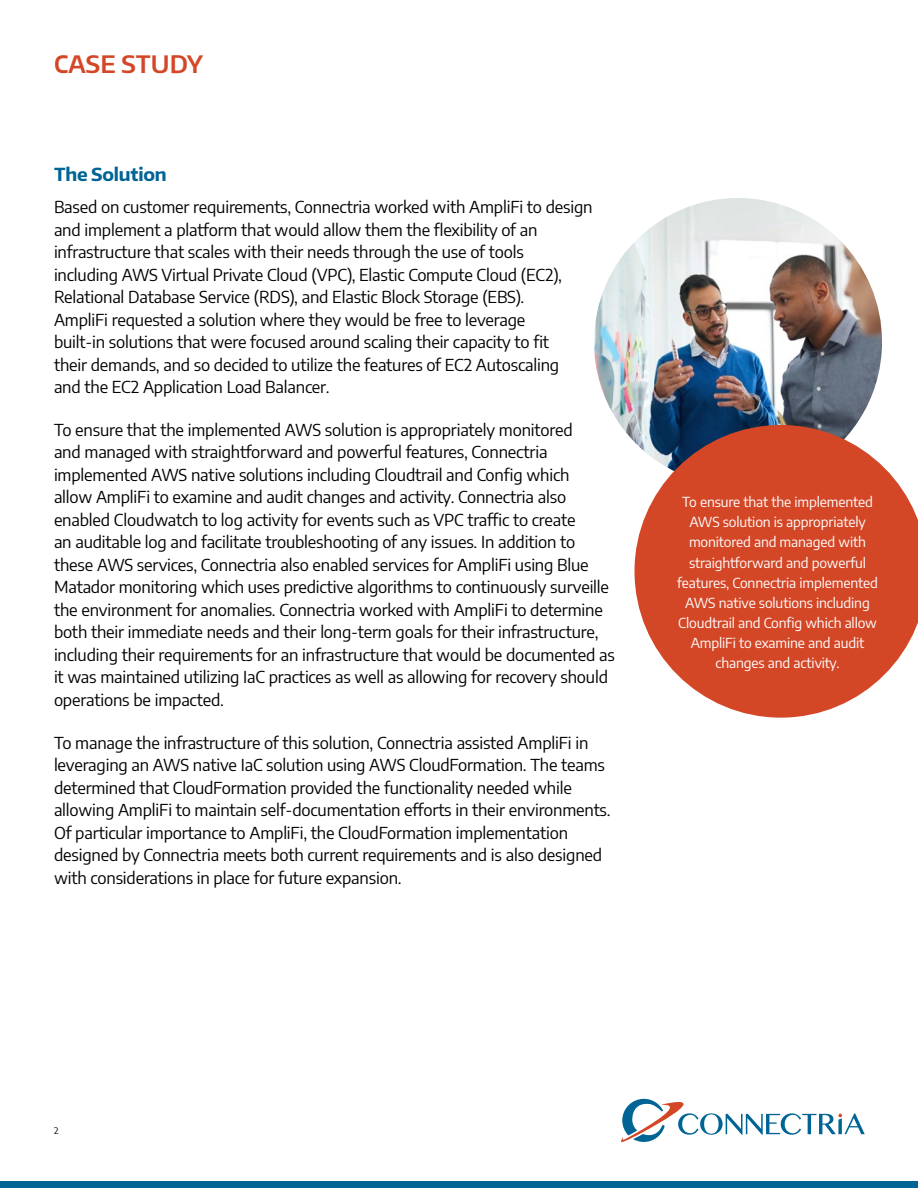
<style>
.page{position:relative;width:918px;height:1188px;background:#fff}
.page>*{position:absolute;margin:0;border:0;box-sizing:border-box;transform-origin:0 0}
.t1{font:600 24px "Encode Sans";color:#d34727}
.t2{font:700 18px "Encode Sans";letter-spacing:-.01em;color:#006495}
.t3{font:16.5px/22.5px "Encode Sans";letter-spacing:-.01em;color:#000}
.t4{font:13.8px/20.1px "Encode Sans";letter-spacing:-.01em;color:#fff;text-align:center}
.t5{font:9px "Encode Sans";color:#000}
</style>
<div class="page">
<img style="left:594px;top:198px;width:288px;height:244px">
<svg style="left:634px;top:425px;width:284px;height:293px;fill:#d34727"></svg>
<div style="left:0;top:1181px;width:918px;height:7px;background:#006495"></div>
<svg style="left:621px;top:1098px;width:244px;height:45px"></svg>
<h1 class="t1" style="left:54px;top:48px;width:151px">CASE STUDY</h1>
<p class="t2" style="left:54px;top:162px;width:114px">The Solution</p>
<p class="t3" style="left:54px;top:195px;width:540px">Based on customer requirements, Connectria worked with AmpliFi to design and implement a platform that would allow them the flexibility of an infrastructure that scales with their needs through the use of tools<br>including AWS Virtual Private Cloud (VPC), Elastic Compute Cloud (EC2), Relational Database Service (RDS), and Elastic Block Storage (EBS).<br>AmpliFi requested a solution where they would be free to leverage<br>built-in solutions that were focused around scaling their capacity to fit<br>their demands, and so decided to utilize the features of EC2 Autoscaling<br>and the EC2 Application Load Balancer.</p>
<p class="t3" style="left:54px;top:418px;width:562px">To ensure that the implemented AWS solution is appropriately monitored<br>and managed with straightforward and powerful features, Connectria implemented AWS native solutions including Cloudtrail and Config which<br>allow AmpliFi to examine and audit changes and activity. Connectria also enabled Cloudwatch to log activity for events such as VPC traffic to create<br>an auditable log and facilitate troubleshooting of any issues. In addition to these AWS services, Connectria also enabled services for AmpliFi using Blue Matador monitoring which uses predictive algorithms to continuously surveille the environment for anomalies. Connectria worked with AmpliFi to determine both their immediate needs and their long-term goals for their infrastructure, including their requirements for an infrastructure that would be documented as it was maintained utilizing IaC practices as well as allowing for recovery should operations be impacted.</p>
<p class="t3" style="left:54px;top:730px;width:558px">To manage the infrastructure of this solution, Connectria assisted AmpliFi in leveraging an AWS native IaC solution using AWS CloudFormation. The teams determined that CloudFormation provided the functionality needed while allowing AmpliFi to maintain self-documentation efforts in their environments.<br>Of particular importance to AmpliFi, the CloudFormation implementation designed by Connectria meets both current requirements and is also designed with considerations in place for future expansion.</p>
<p class="t4" style="left:677px;top:491px;width:202px">To ensure that the implemented<br>AWS solution is appropriately monitored and managed with straightforward and powerful features, Connectria implemented<br>AWS native solutions including<br>Cloudtrail and Config which allow<br>AmpliFi to examine and audit changes and activity.</p>
<p class="t5" style="left:54px;top:1124px;width:6px">2</p>
</div>
